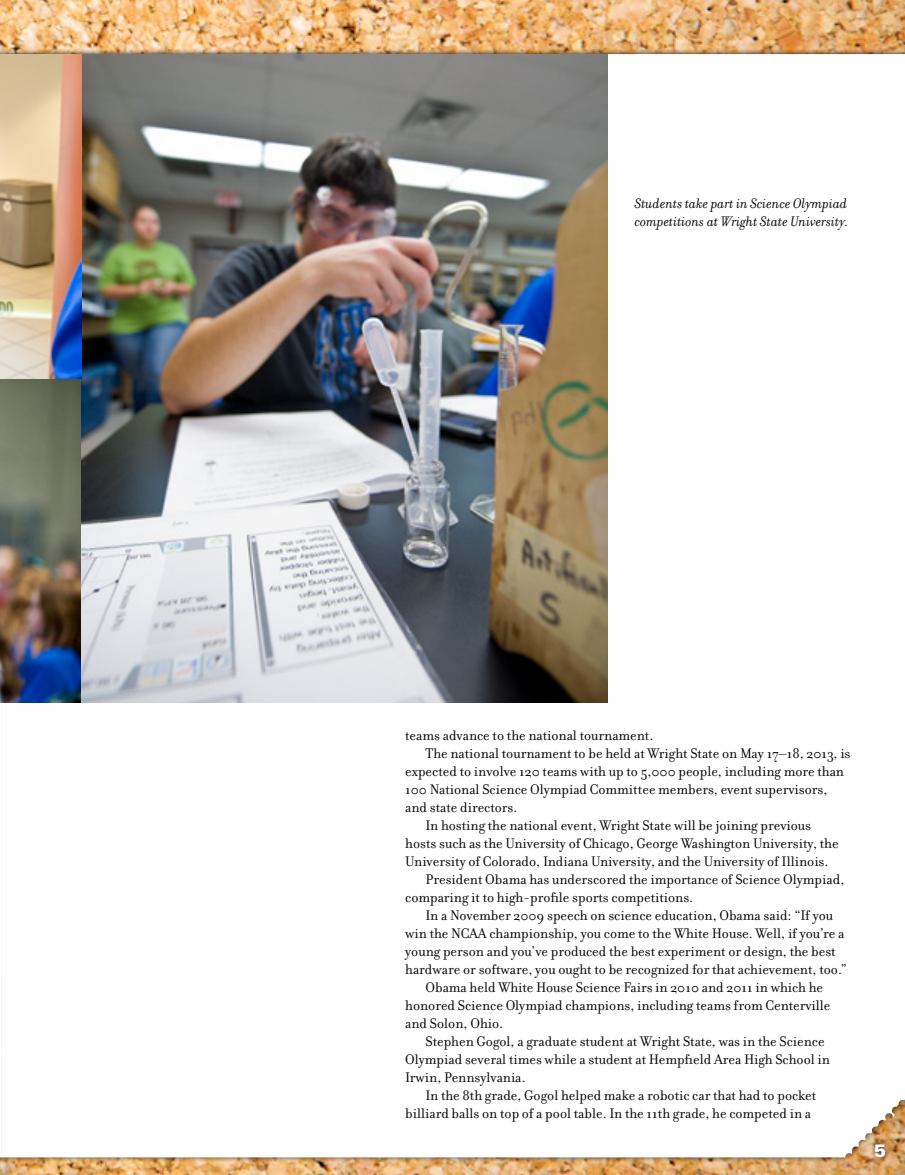
<style>
.page{position:relative;width:905px;height:1175px;background:#fff}
.page>*{position:absolute;margin:0;border:0;box-sizing:border-box;transform-origin:0 0}
.t1{font:900 18px "Univers LT Std";color:#fff}
.t2{font:15px "Filosofia";color:#000}
.t3{font:italic 15px/18px "Filosofia";color:#000}
</style>
<div class="page">
<img style="left:0;top:1161px;width:904px;height:13px">
<img style="left:0;top:0;width:904px;height:48px">
<img style="left:0;top:54px;width:608px;height:648px">
<p class="t3" style="left:634px;top:195px;width:215px">Students take part in Science Olympiad competitions at Wright State University.</p>
<p class="t2" style="left:405px;top:727px;width:250px">teams advance to the national tournament.</p>
<p class="t2" style="left:425px;top:745px;width:426px">The national tournament to be held at Wright State on May 17–18, 2013, is</p>
<p class="t2" style="left:405px;top:763px;width:440px">expected to involve 120 teams with up to 5,000 people, including more than</p>
<p class="t2" style="left:405px;top:781px;width:424px">100 National Science Olympiad Committee members, event supervisors,</p>
<p class="t2" style="left:405px;top:799px;width:114px">and state directors.</p>
<p class="t2" style="left:425px;top:817px;width:387px">In hosting the national event, Wright State will be joining previous</p>
<p class="t2" style="left:405px;top:835px;width:435px">hosts such as the University of Chicago, George Washington University, the</p>
<p class="t2" style="left:405px;top:853px;width:425px">University of Colorado, Indiana University, and the University of Illinois.</p>
<p class="t2" style="left:425px;top:871px;width:420px">President Obama has underscored the importance of Science Olympiad,</p>
<p class="t2" style="left:405px;top:889px;width:289px">comparing it to high-profile sports competitions.</p>
<p class="t2" style="left:425px;top:907px;width:409px">In a November 2009 speech on science education, Obama said: “If you</p>
<p class="t2" style="left:405px;top:925px;width:441px">win the NCAA championship, you come to the White House. Well, if you’re a</p>
<p class="t2" style="left:405px;top:943px;width:432px">young person and you’ve produced the best experiment or design, the best</p>
<p class="t2" style="left:405px;top:961px;width:443px">hardware or software, you ought to be recognized for that achievement, too.”</p>
<p class="t2" style="left:425px;top:979px;width:399px">Obama held White House Science Fairs in 2010 and 2011 in which he</p>
<p class="t2" style="left:405px;top:997px;width:427px">honored Science Olympiad champions, including teams from Centerville</p>
<p class="t2" style="left:405px;top:1015px;width:99px">and Solon, Ohio.</p>
<p class="t2" style="left:425px;top:1033px;width:400px">Stephen Gogol, a graduate student at Wright State, was in the Science</p>
<p class="t2" style="left:405px;top:1051px;width:426px">Olympiad several times while a student at Hempfield Area High School in</p>
<p class="t2" style="left:405px;top:1069px;width:122px">Irwin, Pennsylvania.</p>
<p class="t2" style="left:425px;top:1087px;width:392px">In the 8th grade, Gogol helped make a robotic car that had to pocket</p>
<p class="t2" style="left:405px;top:1105px;width:407px">billiard balls on top of a pool table. In the 11th grade, he competed in a</p>
<p class="t1" style="left:874px;top:1139px;width:14px">5</p>
</div>
